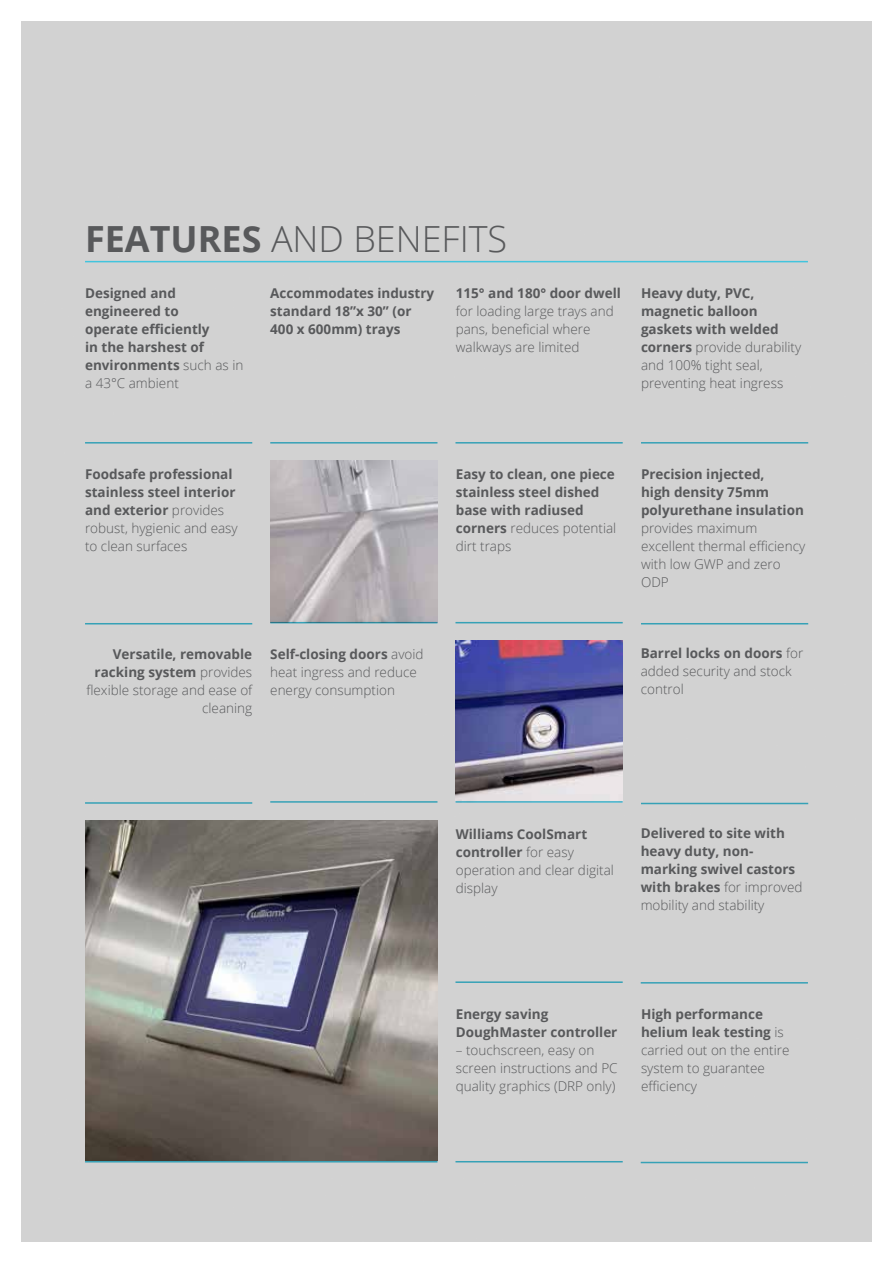
<style>
.page{position:relative;width:893px;height:1263px;background:#fff}
.page>*{position:absolute;margin:0;border:0;box-sizing:border-box;transform-origin:0 0}
.t1{font:300 36px "Open Sans";color:#58595b}
.t2{font:300 13.5px/18px "Open Sans";color:#58595b}
.t3{font:700 13.5px/18px "Open Sans";color:#58595b}
.s1{font-weight:700}
.s2{font-weight:300}
</style>
<div class="page">
<div style="left:21px;top:21px;width:851px;height:1221px;background:#d2d2d2"></div>
<img style="left:455px;top:640px;width:168px;height:161px">
<img style="left:270px;top:461px;width:167px;height:161px">
<img style="left:85px;top:820px;width:352px;height:341px">
<hr style="left:85px;top:623px;width:167px;height:1px;background:#42c4dd">
<hr style="left:85px;top:442px;width:167px;height:1px;background:#42c4dd">
<hr style="left:455px;top:801px;width:168px;height:2px;background:#42c4dd">
<hr style="left:270px;top:442px;width:167px;height:1px;background:#42c4dd">
<hr style="left:455px;top:442px;width:168px;height:1px;background:#42c4dd">
<hr style="left:641px;top:442px;width:167px;height:1px;background:#42c4dd">
<hr style="left:455px;top:1161px;width:168px;height:1px;background:#42c4dd">
<hr style="left:455px;top:981px;width:168px;height:2px;background:#42c4dd">
<hr style="left:641px;top:982px;width:167px;height:1px;background:#42c4dd">
<hr style="left:641px;top:803px;width:167px;height:1px;background:#42c4dd">
<hr style="left:85px;top:802px;width:167px;height:2px;background:#42c4dd">
<hr style="left:641px;top:623px;width:167px;height:1px;background:#42c4dd">
<hr style="left:85px;top:261px;width:723px;height:1px;background:#42c4dd">
<hr style="left:85px;top:1161px;width:352px;height:1px;background:#42c4dd">
<hr style="left:641px;top:1162px;width:167px;height:1px;background:#42c4dd">
<hr style="left:270px;top:801px;width:167px;height:2px;background:#42c4dd">
<hr style="left:270px;top:622px;width:167px;height:1px;background:#42c4dd">
<hr style="left:455px;top:622px;width:168px;height:1px;background:#42c4dd">
<h1 class="t1" style="left:85px;top:214px;width:424px"><span class="s1">FEATURES</span> AND BENEFITS</h1>
<p class="t3" style="left:85px;top:284px;width:160px">Designed and engineered to<br>operate efficiently<br>in the harshest of environments <span class="s2">such as in a 43°C ambient</span></p>
<p class="t3" style="left:270px;top:284px;width:165px">Accommodates industry standard 18”x 30” (or<br>400 x 600mm) trays</p>
<p class="t3" style="left:456px;top:284px;width:167px">115° and 180° door dwell</p>
<p class="t2" style="left:456px;top:302px;width:159px">for loading large trays and pans, beneficial where walkways are limited</p>
<p class="t2" style="left:641px;top:284px;width:162px"><span class="s1">Heavy duty, PVC, magnetic balloon gaskets with welded corners</span> provide durability and 100% tight seal, preventing heat ingress</p>
<p class="t3" style="left:85px;top:464px;width:154px">Foodsafe professional stainless steel interior and exterior <span class="s2">provides robust, hygienic and easy to clean surfaces</span></p>
<p class="t2" style="left:86px;top:644px;width:167px;text-align:right"><span class="s1">Versatile, removable racking system</span> provides flexible storage and ease of cleaning</p>
<p class="t2" style="left:270px;top:644px;width:155px"><span class="s1">Self-closing doors</span> avoid heat ingress and reduce energy consumption</p>
<p class="t3" style="left:456px;top:464px;width:162px">Easy to clean, one piece stainless steel dished base with radiused corners <span class="s2">reduces potential dirt traps</span></p>
<p class="t3" style="left:641px;top:464px;width:164px">Precision injected,<br>high density 75mm polyurethane insulation</p>
<p class="t2" style="left:641px;top:518px;width:166px">provides maximum excellent thermal efficiency with low GWP and zero<br>ODP</p>
<p class="t2" style="left:641px;top:644px;width:164px"><span class="s1">Barrel locks on doors</span> for added security and stock control</p>
<p class="t2" style="left:456px;top:824px;width:160px"><span class="s1">Williams CoolSmart controller</span> for easy operation and clear digital display</p>
<p class="t3" style="left:641px;top:824px;width:163px">Delivered to site with heavy duty, non&shy;marking swivel castors with brakes <span class="s2">for improved mobility and stability</span></p>
<p class="t3" style="left:456px;top:1004px;width:163px">Energy saving<br>DoughMaster controller</p>
<p class="t2" style="left:456px;top:1040px;width:163px">– touchscreen, easy on screen instructions and PC quality graphics (DRP only)</p>
<p class="t2" style="left:641px;top:1004px;width:150px"><span class="s1">High performance helium leak testing</span> is carried out on the entire system to guarantee efficiency</p>
</div>
